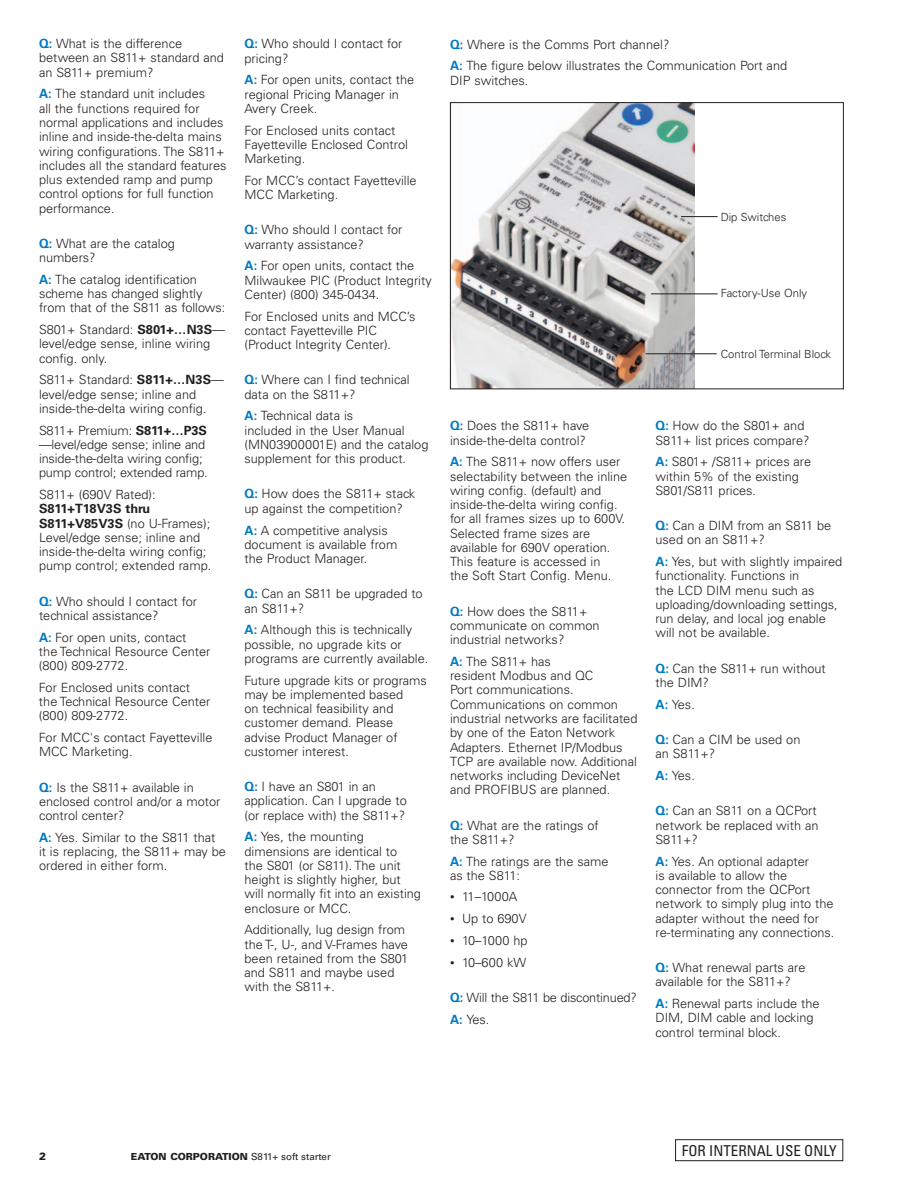
<style>
.page{position:relative;width:918px;height:1188px;background:#fff}
.page>*{position:absolute;margin:0;border:0;box-sizing:border-box;transform-origin:0 0}
.t1{font:condensed 15px "Univers LT Std";color:#231f20}
.t2{font:300 12.75px/14.2px "Univers LT Std";color:#231f20}
.t3{font:300 11.25px "Univers LT Std";color:#231f20}
.t4{font:900 10.5px "Univers LT Std";color:#231f20}
.t5{font:900 9.75px "Univers LT Std";color:#231f20}
.s1{font-weight:700;color:#007ac2}
.s2{font-weight:700}
.s3{font-size:9px}
.s4{font-weight:400}
</style>
<div class="page">
<img style="left:452px;top:104px;width:242px;height:283px">
<hr style="left:646px;top:353px;width:71px;height:1px;background:#231f20">
<hr style="left:651px;top:293px;width:67px;height:1px;background:#231f20">
<hr style="left:681px;top:216px;width:37px;height:1px;background:#231f20">
<div style="left:450px;top:102px;width:394px;height:287px;border:1px solid #231f20"></div>
<div style="left:675px;top:1139px;width:168px;height:22px;border:1px solid #231f20"></div>
<p class="t2" style="left:39px;top:37px;width:187px"><span class="s1">Q:</span> What is the difference between an S811+ standard and an S811+ premium?</p>
<p class="t2" style="left:39px;top:87px;width:189px"><span class="s1">A:</span> The standard unit includes<br>all the functions required for normal applications and includes inline and inside-the-delta mains wiring configurations. The S811+ includes all the standard features plus extended ramp and pump control options for full function performance.</p>
<p class="t2" style="left:39px;top:236px;width:137px"><span class="s1">Q:</span> What are the catalog numbers?</p>
<p class="t2" style="left:39px;top:272px;width:188px"><span class="s1">A:</span> The catalog identification scheme has changed slightly from that of the S811 as follows:</p>
<p class="t2" style="left:39px;top:322px;width:187px">S801+ Standard: <span class="s2">S801+…N3S</span>— level/edge sense, inline wiring config. only.</p>
<p class="t2" style="left:39px;top:373px;width:186px">S811+ Standard: <span class="s2">S811+…N3S</span>— level/edge sense; inline and inside-the-delta wiring config.</p>
<p class="t2" style="left:39px;top:423px;width:170px">S811+ Premium: <span class="s2">S811+…P3S </span>—level/edge sense; inline and inside-the-delta wiring config; pump control; extended ramp.</p>
<p class="t2" style="left:39px;top:487px;width:118px">S811+ (690V Rated):</p>
<p class="t2" style="left:39px;top:502px;width:174px"><span class="s2">S811+T18V3S thru<br>S811+V85V3S</span> (no U-Frames);<br>Level/edge sense; inline and inside-the-delta wiring config; pump control; extended ramp.</p>
<p class="t2" style="left:39px;top:594px;width:160px"><span class="s1">Q:</span> Who should I contact for technical assistance?</p>
<p class="t2" style="left:39px;top:630px;width:173px"><span class="s1">A:</span> For open units, contact<br>the Technical Resource Center (800) 809-2772.</p>
<p class="t2" style="left:39px;top:680px;width:173px">For Enclosed units contact the Technical Resource Center (800) 809-2772.</p>
<p class="t2" style="left:39px;top:731px;width:175px">For MCC's contact Fayetteville<br>MCC Marketing.</p>
<p class="t2" style="left:39px;top:780px;width:183px"><span class="s1">Q:</span> Is the S811+ available in enclosed control and/or a motor control center?</p>
<p class="t2" style="left:39px;top:830px;width:188px"><span class="s1">A:</span> Yes. Similar to the S811 that<br>it is replacing, the S811+ may be ordered in either form.</p>
<p class="t2" style="left:245px;top:37px;width:160px"><span class="s1">Q:</span> Who should I contact for pricing?</p>
<p class="t2" style="left:245px;top:73px;width:171px"><span class="s1">A:</span> For open units, contact the regional Pricing Manager in<br>Avery Creek.</p>
<p class="t2" style="left:245px;top:123px;width:165px">For Enclosed units contact<br>Fayetteville Enclosed Control<br>Marketing.</p>
<p class="t2" style="left:245px;top:173px;width:174px">For MCC’s contact Fayetteville<br>MCC Marketing.</p>
<p class="t2" style="left:245px;top:223px;width:160px"><span class="s1">Q:</span> Who should I contact for warranty assistance?</p>
<p class="t2" style="left:245px;top:259px;width:189px"><span class="s1">A:</span> For open units, contact the<br>Milwaukee PIC (Product Integrity<br>Center) (800) 345-0434.</p>
<p class="t2" style="left:245px;top:309px;width:173px">For Enclosed units and MCC’s contact Fayetteville PIC (Product lntegrity Center).</p>
<p class="t2" style="left:245px;top:373px;width:167px"><span class="s1">Q:</span> Where can I find technical data on the S811+?</p>
<p class="t2" style="left:245px;top:409px;width:185px"><span class="s1">A:</span> Technical data is<br>included in the User Manual (MN03900001E) and the catalog supplement for this product.</p>
<p class="t2" style="left:245px;top:487px;width:172px"><span class="s1">Q:</span> How does the S811+ stack up against the competition?</p>
<p class="t2" style="left:245px;top:523px;width:154px"><span class="s1">A:</span> A competitive analysis document is available from the Product Manager.</p>
<p class="t2" style="left:245px;top:587px;width:180px"><span class="s1">Q:</span> Can an S811 be upgraded to an S811+?</p>
<p class="t2" style="left:245px;top:623px;width:185px"><span class="s1">A:</span> Although this is technically possible, no upgrade kits or programs are currently available.</p>
<p class="t2" style="left:245px;top:673px;width:184px">Future upgrade kits or programs may be implemented based<br>on technical feasibility and customer demand. Please advise Product Manager of customer interest.</p>
<p class="t2" style="left:245px;top:779px;width:164px"><span class="s1">Q:</span> I have an S801 in an application. Can I upgrade to (or replace with) the S811+?</p>
<p class="t2" style="left:245px;top:830px;width:178px"><span class="s1">A:</span> Yes, the mounting dimensions are identical to<br>the S801 (or S811). The unit height is slightly higher, but will normally fit into an existing enclosure or MCC.</p>
<p class="t2" style="left:245px;top:923px;width:165px">Additionally, lug design from the T-, U-, and V-Frames have been retained from the S801 and S811 and maybe used with the S811+.</p>
<p class="t2" style="left:450px;top:33px;width:339px;line-height:21.8px"><span class="s1">Q:</span> Where is the Comms Port channel?<br><span class="s1">A:</span> The figure below illustrates the Communication Port and</p>
<p class="t2" style="left:450px;top:73px;width:80px">DIP switches.</p>
<p class="t3" style="left:721px;top:210px;width:67px">Dip Switches</p>
<p class="t3" style="left:721px;top:286px;width:88px">Factory-U se Only</p>
<p class="t3" style="left:721px;top:348px;width:112px">Control Terminal B lock</p>
<p class="t2" style="left:450px;top:419px;width:141px"><span class="s1">Q:</span> Does the S811+ have inside-the-delta control?</p>
<p class="t2" style="left:450px;top:455px;width:179px"><span class="s1">A:</span> The S811+ now offers user selectability between the inline wiring config. (default) and inside-the-delta wiring config. for all frames sizes up to 600V.<br>Selected frame sizes are available for 690V operation.<br>This feature is accessed in<br>the Soft Start Config. Menu.</p>
<p class="t2" style="left:450px;top:604px;width:151px"><span class="s1">Q:</span> How does the S811+ communicate on common industrial networks?</p>
<p class="t2" style="left:450px;top:654px;width:189px"><span class="s1">A:</span> The S811+ has<br>resident Modbus and QC<br>Port communications.<br>Communications on common industrial networks are facilitated by one of the Eaton Network<br>Adapters. Ethernet IP/Modbus<br>TCP are available now. Additional networks including DeviceNet and Profi bus are planned.</p>
<p class="t2" style="left:450px;top:818px;width:150px"><span class="s1">Q:</span> What are the ratings of the S811+?</p>
<p class="t2" style="left:450px;top:854px;width:160px"><span class="s1">A:</span> The ratings are the same as the S811:</p>
<p class="t2" style="left:450px;top:890px;width:69px"><span class="s3">•</span> 11–1000A</p>
<p class="t2" style="left:450px;top:912px;width:78px"><span class="s3">•</span> U p to 690V</p>
<p class="t2" style="left:450px;top:933px;width:79px"><span class="s3">•</span> 10–1000 hp</p>
<p class="t2" style="left:450px;top:955px;width:78px"><span class="s3">•</span> 10–600 kW</p>
<p class="t2" style="left:450px;top:987px;width:188px;line-height:21.8px"><span class="s1">Q:</span> Will the S811 be discontinued?<br><span class="s1">A:</span> Yes.</p>
<p class="t2" style="left:656px;top:419px;width:155px"><span class="s1">Q:</span> How do the S801+ and<br>S811+ list prices compare?</p>
<p class="t2" style="left:656px;top:455px;width:157px"><span class="s1">A:</span> S801+ /S811+ prices are within 5% of the existing<br>S801/S811 prices.</p>
<p class="t2" style="left:656px;top:519px;width:177px"><span class="s1">Q:</span> Can a DIM from an S811 be used on an S811+?</p>
<p class="t2" style="left:656px;top:555px;width:188px"><span class="s1">A:</span> Yes, but with slightly impaired functionality. Functions in<br>the LCD DIM menu such as uploading/downloading settings, run delay, and local jog enable will not be available.</p>
<p class="t2" style="left:656px;top:661px;width:172px"><span class="s1">Q:</span> Can the S811+ run without the DIM?</p>
<p class="t2" style="left:656px;top:697px;width:41px"><span class="s1">A:</span> Yes.</p>
<p class="t2" style="left:656px;top:732px;width:146px"><span class="s1">Q:</span> Can a CIM be used on an S811+?</p>
<p class="t2" style="left:656px;top:768px;width:41px"><span class="s1">A:</span> Yes.</p>
<p class="t2" style="left:656px;top:804px;width:164px"><span class="s1">Q:</span> Can an S811 on a QCPort network be replaced with an<br>S811+?</p>
<p class="t2" style="left:656px;top:854px;width:181px"><span class="s1">A:</span> Yes. An optional adapter<br>is available to allow the connector from the QCPort network to simply plug into the adapter without the need for re-terminating any connections.</p>
<p class="t2" style="left:656px;top:960px;width:152px"><span class="s1">Q:</span> What renewal parts are available for the S811+?</p>
<p class="t2" style="left:656px;top:996px;width:166px"><span class="s1">A:</span> Renewal parts include the<br>DIM, DIM cable and locking control terminal block.</p>
<p class="t4" style="left:39px;top:1150px;width:9px">2</p>
<p class="t5" style="left:131px;top:1151px;width:199px">EATON CORPORATION <span class="s4">S811+ soft starter</span></p>
<p class="t1" style="left:682px;top:1141px;width:156px">FOR INTERNAL USE ONLY</p>
</div>
